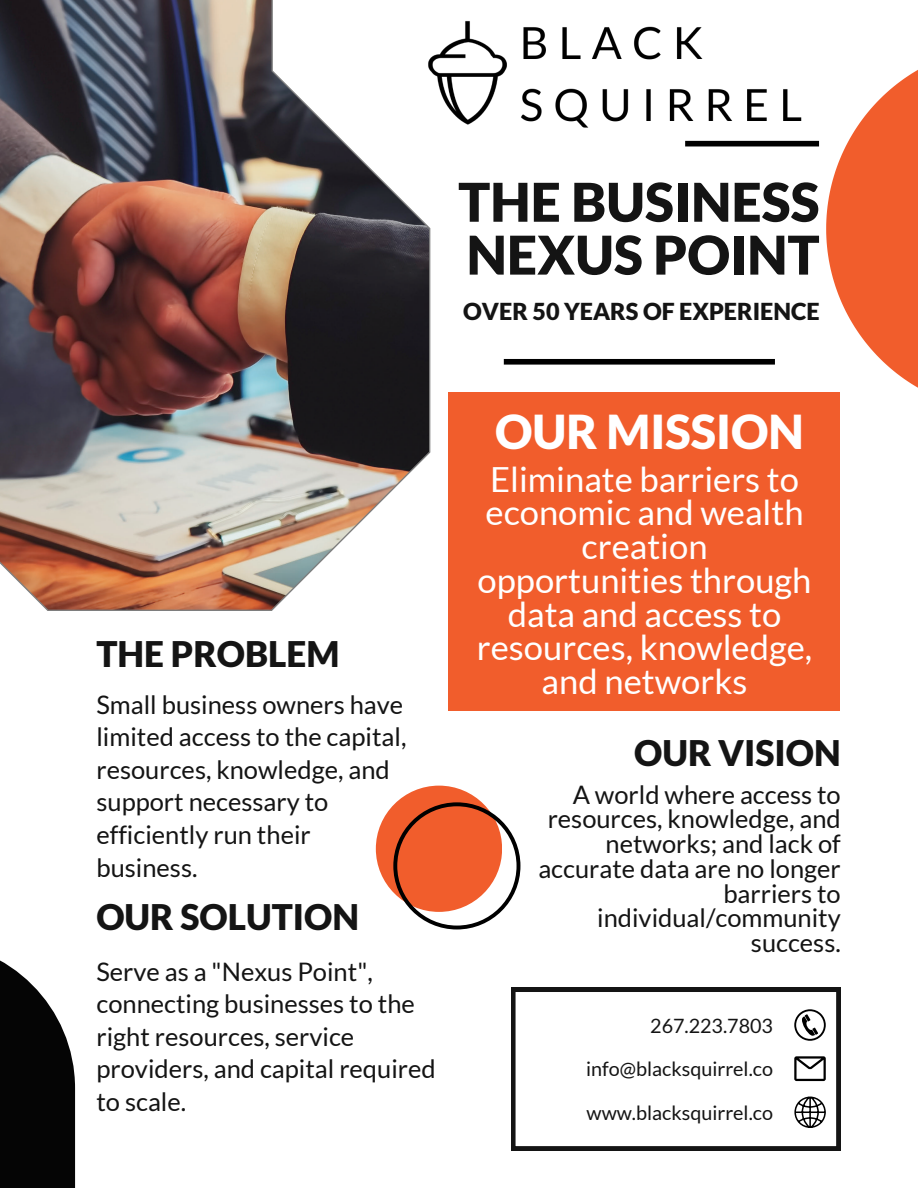
<style>
.page{position:relative;width:918px;height:1188px;background:#fff}
.page>*{position:absolute;margin:0;border:0;box-sizing:border-box;transform-origin:0 0}
.t1{font:900 53.4px/52.8px "Lato";color:#141414}
.t2{font:900 46.8px "Lato";color:#fff}
.t3{font:900 35.25px "Lato";color:#141414}
.t4{font:34.65px/33.8px "Lato";color:#fff;text-align:center}
.t5{font:25.5px/32.7px "Lato";color:#141414}
.t6{font:900 23.4px "Lato";color:#141414}
.t7{font:19.8px "Lato";color:#141414}
</style>
<div class="page">
<img style="left:0;top:0;width:430px;height:611px">
<div style="left:504px;top:359px;width:271px;height:6px;background:#000"></div>
<svg style="left:826px;top:70px;width:92px;height:318px"></svg>
<svg style="left:0;top:960px;width:75px;height:228px"></svg>
<div style="left:376px;top:786px;width:126px;height:126px;background:#f15d2c;border-radius:50%"></div>
<svg style="left:393px;top:802px;width:127px;height:127px"></svg>
<img style="left:392px;top:5px;width:428px;height:141px">
<div style="left:448px;top:392px;width:392px;height:318px;background:#f15d2c"></div>
<svg style="left:511px;top:988px;width:330px;height:163px"></svg>
<svg style="left:794px;top:1009px;width:32px;height:32px"></svg>
<svg style="left:794px;top:1056px;width:32px;height:25px"></svg>
<svg style="left:794px;top:1097px;width:32px;height:31px"></svg>
<h1 class="t1" style="left:458px;top:175px;width:363px">THE BUSINESS<br>NEXUS POINT</h1>
<p class="t6" style="left:463px;top:297px;width:358px">OVER 50 YEARS OF EXPERIENCE</p>
<h3 class="t3" style="left:96px;top:633px;width:245px">THE PROBLEM</h3>
<p class="t5" style="left:96px;top:687px;width:311px">Small business owners have limited access to the capital, resources, knowledge, and support necessary to efficiently run their business.</p>
<h3 class="t3" style="left:96px;top:895px;width:264px">OUR SOLUTION</h3>
<p class="t5" style="left:96px;top:954px;width:341px">Serve as a "Nexus Point", connecting businesses to the right resources, service providers, and capital required to scale.</p>
<h2 class="t2" style="left:495px;top:403px;width:310px">OUR MISSION</h2>
<h3 class="t4" style="left:477px;top:461px;width:337px">Eliminate barriers to economic and wealth creation opportunities through data and access to resources, knowledge, and networks</h3>
<h3 class="t3" style="left:634px;top:731px;width:208px">OUR VISION</h3>
<p class="t5" style="left:538px;top:781px;width:304px;line-height:24.8px;text-align:right">A world where access to resources, knowledge, and networks; and lack of accurate data are no longer barriers to individual/community success.</p>
<p class="t7" style="left:650px;top:1013px;width:124px">267.223.7803</p>
<p class="t7" style="left:586px;top:1057px;width:188px">info@blacksquirrel.co</p>
<p class="t7" style="left:587px;top:1100px;width:188px">www.blacksquirrel.co</p>
</div>
